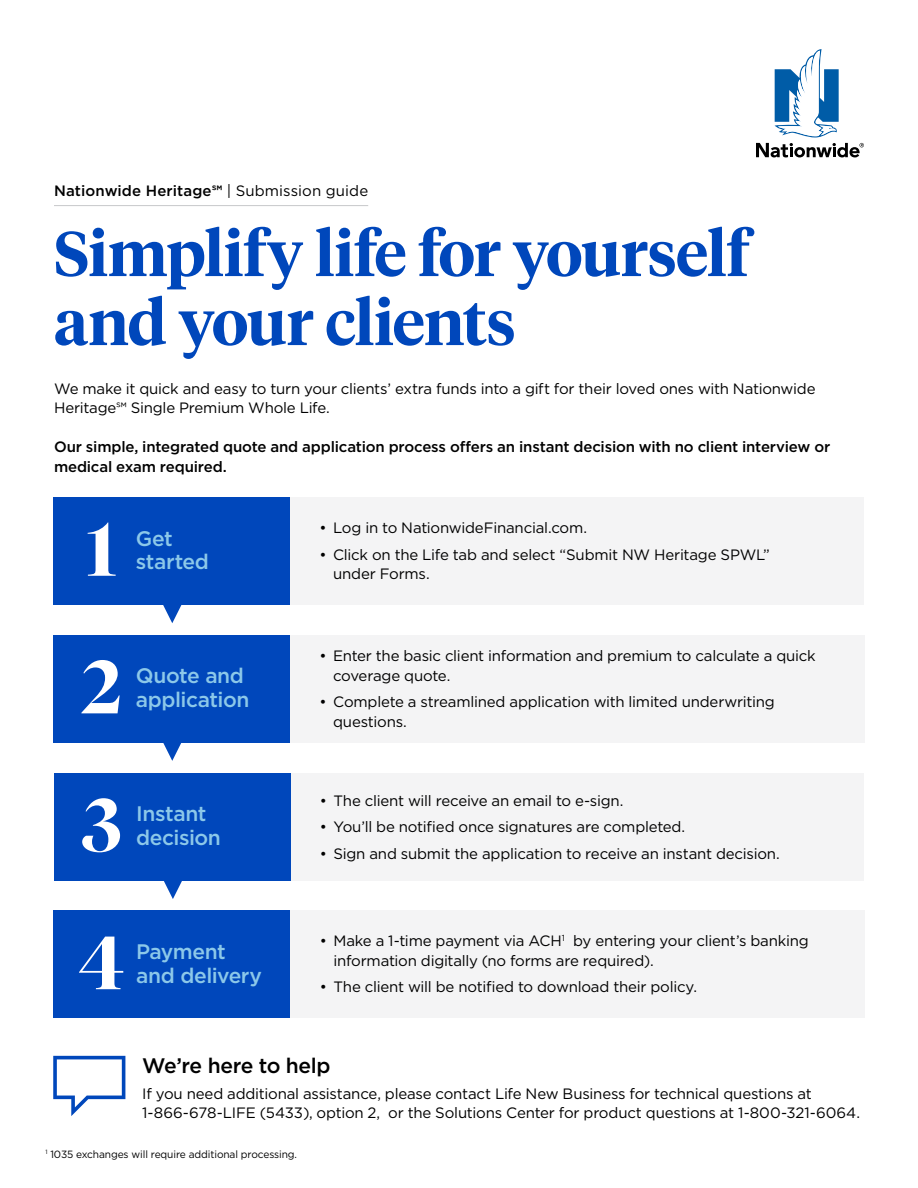
<style>
.page{position:relative;width:918px;height:1188px;background:#fff}
.page>*{position:absolute;margin:0;border:0;box-sizing:border-box;transform-origin:0 0}
.t1{font:600 75px "Tiempos Fine";color:#fff}
.h1_cover_headline{font:600 63px/69px "Tiempos Headline";letter-spacing:-.015em;color:#0047bb}
.Body_Copy{font:500 21px/24px "Gotham";letter-spacing:-.02em;color:#8cc8e9}
.Body_Copy-2{font:500 21px "Gotham";letter-spacing:-.025em;color:#000}
.Body_Copy-3{font:15px/19.5px "Gotham";letter-spacing:-.015em;color:#000}
.Body_Copy-4{font:500 15px/19.5px "Gotham";letter-spacing:-.01em;color:#000}
.preheader{font:500 15px "Gotham";letter-spacing:.005em;color:#000}
.disclosure{font:10.5px "Gotham";letter-spacing:-.01em;color:#000}
.s1{font-weight:700}
.s2{font-weight:400}
</style>
<div class="page">
<div style="left:240px;top:773px;width:624px;height:108px;background:#f4f4f5"></div>
<div style="left:252px;top:497px;width:611px;height:108px;background:#f4f4f5"></div>
<div style="left:264px;top:635px;width:600px;height:108px;background:#f4f4f5"></div>
<div style="left:264px;top:910px;width:601px;height:108px;background:#f4f4f5"></div>
<div style="left:53px;top:910px;width:237px;height:108px;background:#0047bb"></div>
<div style="left:54px;top:773px;width:236px;height:108px;background:#0047bb"></div>
<svg style="left:164px;top:881px;width:18px;height:18px"></svg>
<div style="left:53px;top:635px;width:237px;height:108px;background:#0047bb"></div>
<svg style="left:163px;top:743px;width:18px;height:18px"></svg>
<div style="left:53px;top:497px;width:237px;height:108px;background:#0047bb"></div>
<svg style="left:163px;top:605px;width:19px;height:18px"></svg>
<svg style="left:756px;top:49px;width:108px;height:108px"></svg>
<svg style="left:53px;top:1056px;width:72px;height:60px"></svg>
<hr style="left:54px;top:205px;width:314px;height:1px;background:#c7c8ca">
<p class="preheader" style="left:54px;top:181px;width:316px">Nationwide Heritage<span class="s1">℠</span> <span class="s2">| Submission guide</span></p>
<h1 class="h1_cover_headline" style="left:54px;top:216px;width:697px">Simplify life for yourself and your clients</h1>
<p class="Body_Copy-3" style="left:54px;top:378px;width:763px">We make it quick and easy to turn your clients’ extra funds into a gift for their loved ones with Nationwide<br>Heritage℠ Single Premium Whole Life.</p>
<p class="Body_Copy-4" style="left:54px;top:437px;width:778px">Our simple, integrated quote and application process offers an instant decision with no client interview or medical exam required.</p>
<p class="t1" style="left:86px;top:504px;width:32px">1</p>
<p class="Body_Copy" style="left:136px;top:527px;width:75px;line-height:22.5px">Get started</p>
<p class="t1" style="left:81px;top:642px;width:42px">2</p>
<p class="Body_Copy" style="left:136px;top:664px;width:115px">Quote and application</p>
<p class="t1" style="left:82px;top:780px;width:41px">3</p>
<p class="Body_Copy" style="left:136px;top:802px;width:86px">Instant decision</p>
<p class="Body_Copy-3" style="left:320px;top:518px;width:269px">• Log in to NationwideFinancial.com.</p>
<p class="Body_Copy-3" style="left:333px;top:544px;width:438px;text-indent:-14px">• Click on the Life tab and select “Submit NW Heritage SPWL” under Forms.</p>
<p class="Body_Copy-3" style="left:333px;top:646px;width:484px;text-indent:-14px">• Enter the basic client information and premium to calculate a quick coverage quote.</p>
<p class="Body_Copy-3" style="left:333px;top:692px;width:443px;text-indent:-14px">• Complete a streamlined application with limited underwriting questions.</p>
<p class="Body_Copy-3" style="left:320px;top:791px;width:305px">• The client will receive an email to e-sign.</p>
<p class="Body_Copy-3" style="left:320px;top:817px;width:367px">• You’ll be notified once signatures are completed.</p>
<p class="Body_Copy-3" style="left:320px;top:843px;width:461px">• Sign and submit the application to receive an instant decision.</p>
<p class="t1" style="left:78px;top:918px;width:48px">4</p>
<p class="Body_Copy" style="left:136px;top:939px;width:127px">Payment and delivery</p>
<p class="Body_Copy-3" style="left:333px;top:931px;width:477px;text-indent:-14px">• Make a 1-time payment via ACH<sup>1</sup> by entering your client’s banking information digitally (no forms are required).</p>
<p class="Body_Copy-3" style="left:320px;top:976px;width:379px">• The client will be notified to download their policy.</p>
<p class="Body_Copy-2" style="left:142px;top:1051px;width:190px">We’re here to help</p>
<p class="Body_Copy-3" style="left:142px;top:1083px;width:719px">If you need additional assistance, please contact Life New Business for technical questions at<br>1-866-678-LIFE (5433), option 2, or the Solutions Center for product questions at 1-800-321-6064.</p>
<p class="disclosure" style="left:45px;top:1147px;width:253px"><sup>1</sup> 1035 exchanges will require additional processing.</p>
</div>
